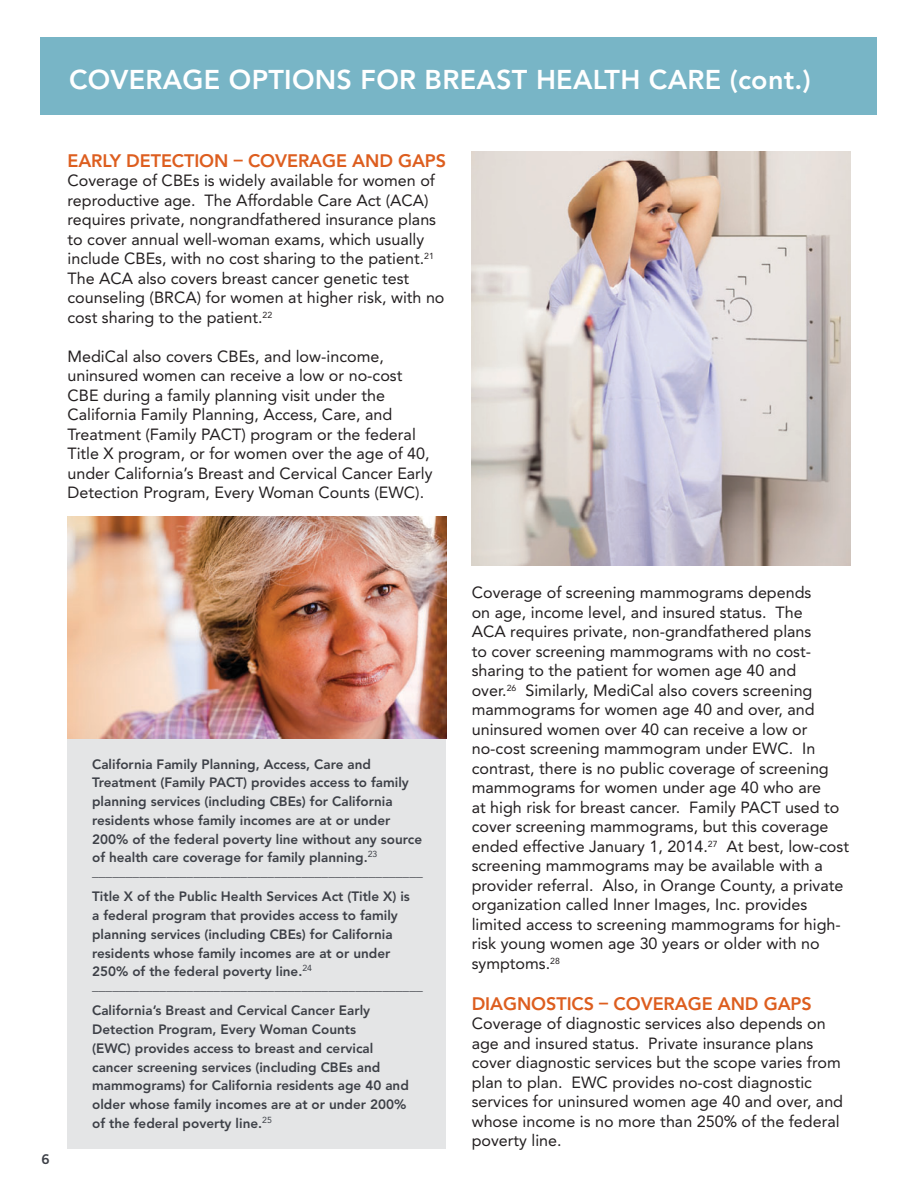
<style>
.page{position:relative;width:918px;height:1188px;background:#fff}
.page>*{position:absolute;margin:0;border:0;box-sizing:border-box;transform-origin:0 0}
.t1{font:800 27px "Avenir LT Std";letter-spacing:.01em;color:#fff}
.t2{font:800 18px "Avenir LT Std";letter-spacing:-.005em;color:#dd5e1f}
.t3{font:16.2px/19.5px "Avenir LT Std";color:#231f20}
.t4{font:800 13.5px/18.8px "Avenir LT Std";color:#3d4047}
.t5{font:13.5px "Trade Gothic Bold Two";color:#3d4047}
</style>
<div class="page">
<div style="left:41px;top:37px;width:836px;height:78px;background:#78b5c6"></div>
<div style="left:68px;top:737px;width:378px;height:412px;background:#e4e5e6"></div>
<img style="left:68px;top:516px;width:378px;height:223px">
<img style="left:472px;top:152px;width:378px;height:414px">
<h1 class="t1" style="left:69px;top:63px;width:743px">COVERAGE OPTIONS FOR BREAST HEALTH CARE (cont.)</h1>
<p class="t2" style="left:68px;top:150px;width:85px">Early Detection</p>
<p class="t2" style="left:234px;top:150px;width:40px">– Covera</p>
<p class="t2" style="left:322px;top:150px;width:45px">ge and</p>
<p class="t2" style="left:398px;top:150px;width:13px">Gaps</p>
<p class="t3" style="left:67px;top:171px;width:379px">Coverage of CBEs is widely available for women of reproductive age. The Affordable Care Act (ACA) requires private, nongrandfathered insurance plans to cover annual well-woman exams, which usually include CBEs, with no cost sharing to the patient.<sup>21<br></sup>The ACA also covers breast cancer genetic test counseling (BRCA) for women at higher risk, with no cost sharing to the patient.<sup>22</sup></p>
<p class="t3" style="left:67px;top:347px;width:367px">MediCal also covers CBEs, and low-income, uninsured women can receive a low or no-cost CBE during a family planning visit under the California Family Planning, Access, Care, and Treatment (Family PACT) program or the federal Title X program, or for women over the age of 40, under California’s Breast and Cervical Cancer Early Detection Program, Every Woman Counts (EWC).</p>
<p class="t5" style="left:42px;top:1151px;width:10px">6</p>
<p class="t4" style="left:92px;top:755px;width:331px">California Family Planning, Access, Care and Treatment (Family PACT) provides access to family planning services (including CBEs) for California residents whose family incomes are at or under 200% of the federal poverty line without any source of health care coverage for family planning.<sup>23</sup></p>
<p class="t4" style="left:92px;top:858px;width:332px;line-height:25.5px">_________________________________________________<br>Title X of the Public Health Services Act (Title X) is</p>
<p class="t4" style="left:92px;top:906px;width:307px">a federal program that provides access to family planning services (including CBEs) for California residents whose family incomes are at or under 250% of the federal poverty line.<sup>24</sup></p>
<p class="t4" style="left:92px;top:972px;width:332px;line-height:25.5px">_________________________________________________<br>California’s Breast and Cervical Cancer Early</p>
<p class="t4" style="left:92px;top:1020px;width:318px">Detection Program, Every Woman Counts<br>(EWC) provides access to breast and cervical cancer screening services (including CBEs and mammograms) for California residents age 40 and older whose family incomes are at or under 200% of the federal poverty line.<sup>25</sup></p>
<p class="t3" style="left:472px;top:583px;width:379px">Coverage of screening mammograms depends<br>on age, income level, and insured status. The<br>ACA requires private, non-grandfathered plans<br>to cover screening mammograms with no cost&shy;sharing to the patient for women age 40 and<br>over.<sup>26</sup> Similarly, MediCal also covers screening mammograms for women age 40 and over, and uninsured women over 40 can receive a low or no-cost screening mammogram under EWC. In contrast, there is no public coverage of screening mammograms for women under age 40 who are<br>at high risk for breast cancer. Family PACT used to cover screening mammograms, but this coverage ended effective January 1, 2014.<sup>27</sup> At best, low-cost screening mammograms may be available with a provider referral. Also, in Orange County, a private organization called Inner Images, Inc. provides limited access to screening mammograms for high&shy;risk young women age 30 years or older with no symptoms.<sup>28</sup></p>
<p class="t2" style="left:472px;top:993px;width:57px">Diagnostics</p>
<p class="t2" style="left:599px;top:993px;width:40px">– Covera</p>
<p class="t2" style="left:688px;top:993px;width:45px">ge and</p>
<p class="t2" style="left:764px;top:993px;width:13px">Gaps</p>
<p class="t3" style="left:472px;top:1014px;width:373px">Coverage of diagnostic services also depends on age and insured status. Private insurance plans cover diagnostic services but the scope varies from plan to plan. EWC provides no-cost diagnostic services for uninsured women age 40 and over, and whose income is no more than 250% of the federal poverty line.</p>
</div>
